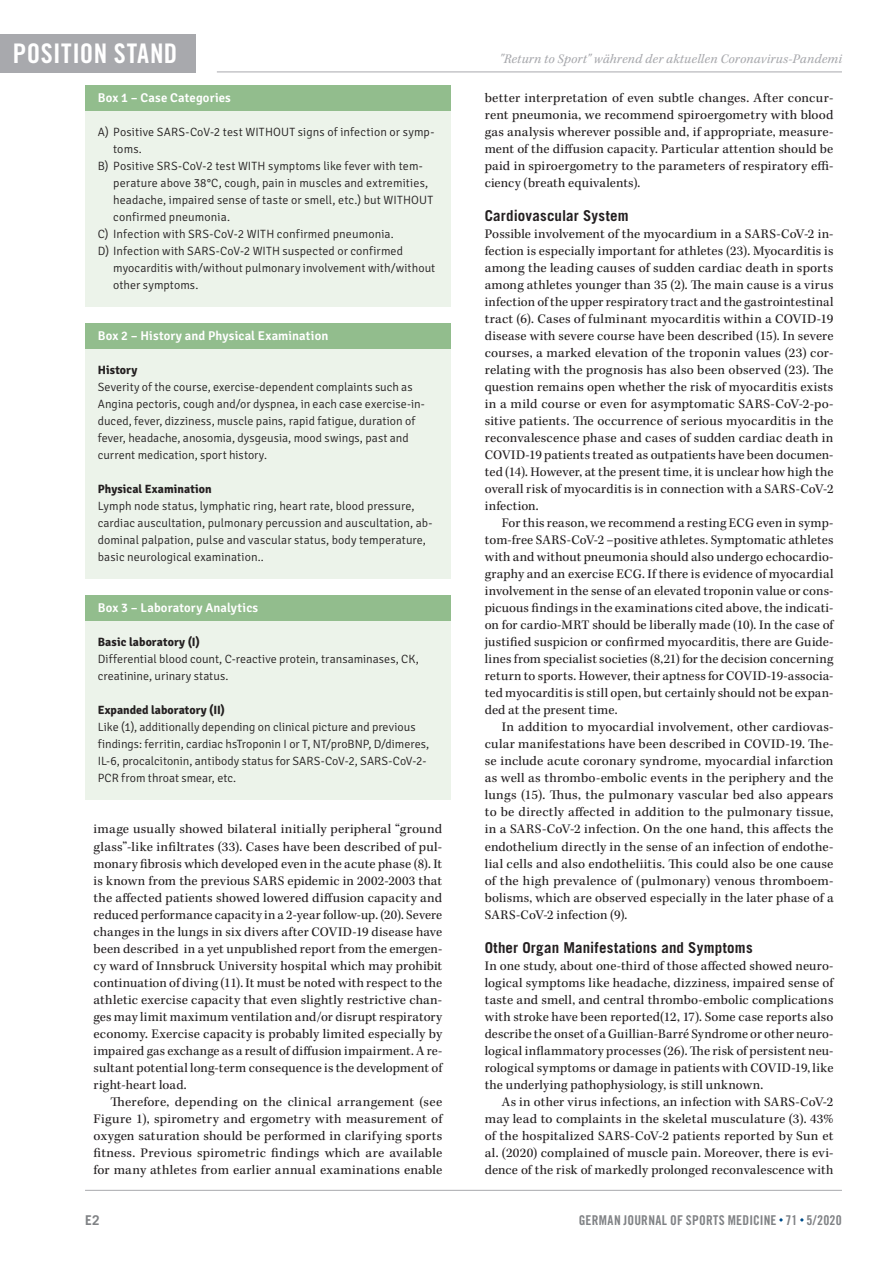
<style>
.page{position:relative;width:893px;height:1263px;background:#fff}
.page>*{position:absolute;margin:0;border:0;box-sizing:border-box;transform-origin:0 0}
.t1{font:27px "Trade Gothic LT Std Bd Cn 20";letter-spacing:.02em;color:#fff}
.ORG_Copy__Subline{font:700 15px "Trade Gothic LT Std";letter-spacing:.015em;color:#231f20}
.ORG_Copy__ohne_Einzu{font:13.5px/17px "Kepler Std";letter-spacing:.01em;color:#231f20;text-align:justify}
.ORG_Copy__Normal{font:13.5px/17px "Kepler Std";letter-spacing:.015em;color:#231f20;text-align:justify}
.t2{font:italic 13.5px "Kepler Std";letter-spacing:.015em;color:#a8a9ad}
.t3{font:13.5px "Trade Gothic LT Std Bd Cn 20";letter-spacing:.02em;color:#808285}
.t4{font:700 13.5px "Trade Gothic LT Std";color:#808285}
.DOS_Subline{font:600 12.75px "Signika";letter-spacing:.01em;color:#fff}
.DOS_Bildunterschrift{font:300 12px/17px "Signika";letter-spacing:.005em;color:#231f20}
.DOS_Bildunterschrift-2{font:700 12px "Signika";letter-spacing:.005em;color:#231f20}
</style>
<div class="page">
<div style="left:0;top:34px;width:196px;height:38px;background:#a8a9ad"></div>
<hr style="left:217px;top:72px;width:625px;height:1px;background:#a8a9ad">
<hr style="left:85px;top:1190px;width:757px;height:1px;background:#a8a9ad">
<div style="left:85px;top:85px;width:366px;height:221px;background:#ecf3ea"></div>
<div style="left:85px;top:85px;width:366px;height:26px;background:#92bd8d"></div>
<div style="left:85px;top:323px;width:366px;height:255px;background:#ecf3ea"></div>
<div style="left:85px;top:323px;width:366px;height:26px;background:#92bd8d"></div>
<div style="left:85px;top:595px;width:366px;height:204px;background:#ecf3ea"></div>
<div style="left:85px;top:595px;width:366px;height:26px;background:#92bd8d"></div>
<h1 class="t1" style="left:13px;top:37px;width:166px">POSITION STAND</h1>
<p class="DOS_Subline" style="left:98px;top:90px;width:135px">Box 1 – Case Categories</p>
<p class="DOS_Bildunterschrift" style="left:113px;top:124px;width:323px;text-indent:-15px">A) Positive SARS-CoV-2 test WITHOUT signs of infection or symp&shy;toms.</p>
<p class="DOS_Bildunterschrift" style="left:113px;top:158px;width:322px;text-indent:-15px">B) Positive SRS-CoV-2 test WITH symptoms like fever with tem&shy;perature above 38°C, cough, pain in muscles and extremities, headache, impaired sense of taste or smell, etc.) but WITHOUT confirmed pneumonia.</p>
<p class="DOS_Bildunterschrift" style="left:98px;top:226px;width:298px">C) Infection with SRS-CoV-2 WITH confirmed pneumonia.</p>
<p class="DOS_Bildunterschrift" style="left:113px;top:243px;width:324px;text-indent:-15px">D) Infection with SARS-CoV-2 WITH suspected or confirmed myocarditis with/without pulmonary involvement with/without other symptoms.</p>
<p class="DOS_Subline" style="left:98px;top:328px;width:232px">Box 2 – History and Physical Examination</p>
<p class="DOS_Bildunterschrift-2" style="left:98px;top:363px;width:41px">History</p>
<p class="DOS_Bildunterschrift" style="left:98px;top:379px;width:329px">Severity of the course, exercise-dependent complaints such as Angina pectoris, cough and/or dyspnea, in each case exercise-in&shy;duced, fever, dizziness, muscle pains, rapid fatigue, duration of fever, headache, anosomia, dysgeusia, mood swings, past and current medication, sport history.</p>
<p class="DOS_Bildunterschrift-2" style="left:98px;top:482px;width:115px">Physical Examination</p>
<p class="DOS_Bildunterschrift" style="left:98px;top:498px;width:336px">Lymph node status, lymphatic ring, heart rate, blood pressure, cardiac auscultation, pulmonary percussion and auscultation, ab&shy;dominal palpation, pulse and vascular status, body temperature, basic neurological examination..</p>
<p class="DOS_Subline" style="left:98px;top:600px;width:162px">Box 3 – Laboratory Analytics</p>
<p class="DOS_Bildunterschrift-2" style="left:98px;top:635px;width:104px">Basic laboratory (I)</p>
<p class="DOS_Bildunterschrift" style="left:98px;top:651px;width:322px">Differential blood count, C-reactive protein, transaminases, CK, creatinine, urinary status.</p>
<p class="DOS_Bildunterschrift-2" style="left:98px;top:703px;width:129px">Expanded laboratory (II)</p>
<p class="DOS_Bildunterschrift" style="left:98px;top:719px;width:333px">Like (1), additionally depending on clinical picture and previous findings: ferritin, cardiac hsTroponin I or T, NT/proBNP, D/dimeres, IL-6, procalcitonin, antibody status for SARS-CoV-2, SARS-CoV-2- PCR from throat smear, etc.</p>
<p class="ORG_Copy__ohne_Einzu" style="left:94px;top:821px;width:350px">image usually showed bilateral initially peripheral “ground glass”-like infiltrates (33). Cases have been described of pul&shy;monary fibrosis which developed even in the acute phase (8). It is known from the previous SARS epidemic in 2002-2003 that the affected patients showed lowered diffusion capacity and reduced performance capacity in a 2-year follow-up. (20). Severe changes in the lungs in six divers after COVID-19 disease have been described in a yet unpublished report from the emergen&shy;cy ward of Innsbruck University hospital which may prohibit continuation of diving (11). It must be noted with respect to the athletic exercise capacity that even slightly restrictive chan&shy;ges may limit maximum ventilation and/or disrupt respiratory economy. Exercise capacity is probably limited especially by impaired gas exchange as a result of diffusion impairment. A re&shy;sultant potential long-term consequence is the development of right-heart load.</p>
<p class="ORG_Copy__Normal" style="left:94px;top:1093px;width:350px;text-indent:17px">Therefore, depending on the clinical arrangement (see Figure 1), spirometry and ergometry with measurement of oxygen saturation should be performed in clarifying sports fitness. Previous spirometric findings which are available for many athletes from earlier annual examinations enable</p>
<p class="t2" style="left:499px;top:51px;width:344px">"Return to Sport" während der aktuellen Coronavirus-Pandemi</p>
<p class="ORG_Copy__Normal" style="left:485px;top:90px;width:350px">better interpretation of even subtle changes. After concur&shy;rent pneumonia, we recommend spiroergometry with blood gas analysis wherever possible and, if appropriate, measure&shy;ment of the diffusion capacity. Particular attention should be paid in spiroergometry to the parameters of respiratory effi&shy;ciency (breath equivalents).</p>
<p class="ORG_Copy__Subline" style="left:485px;top:207px;width:145px">Cardiovascular System</p>
<p class="ORG_Copy__ohne_Einzu" style="left:485px;top:226px;width:350px">Possible involvement of the myocardium in a SARS-CoV-2 in&shy;fection is especially important for athletes (23). Myocarditis is among the leading causes of sudden cardiac death in sports among athletes younger than 35 (2). The main cause is a virus infection of the upper respiratory tract and the gastrointestinal tract (6). Cases of fulminant myocarditis within a COVID-19 disease with severe course have been described (15). In severe courses, a marked elevation of the troponin values (23) cor&shy;relating with the prognosis has also been observed (23). The question remains open whether the risk of myocarditis exists in a mild course or even for asymptomatic SARS-CoV-2-po&shy;sitive patients. The occurrence of serious myocarditis in the reconvalescence phase and cases of sudden cardiac death in COVID-19 patients treated as outpatients have been documen&shy;ted (14). However, at the present time, it is unclear how high the overall risk of myocarditis is in connection with a SARS-CoV-2 infection.</p>
<p class="ORG_Copy__Normal" style="left:485px;top:515px;width:350px;text-indent:17px">For this reason, we recommend a resting ECG even in symp&shy;tom-free SARS-CoV-2 –positive athletes. Symptomatic athletes with and without pneumonia should also undergo echocardio&shy;graphy and an exercise ECG. If there is evidence of myocardial involvement in the sense of an elevated troponin value or cons&shy;picuous findings in the examinations cited above, the indicati&shy;on for cardio-MRT should be liberally made (10). In the case of justified suspicion or confirmed myocarditis, there are Guide&shy;lines from specialist societies (8,21) for the decision concerning return to sports. However, their aptness for COVID-19-associa&shy;ted myocarditis is still open, but certainly should not be expan&shy;ded at the present time.</p>
<p class="ORG_Copy__Normal" style="left:485px;top:719px;width:350px;text-indent:17px">In addition to myocardial involvement, other cardiovas&shy;cular manifestations have been described in COVID-19. The&shy;se include acute coronary syndrome, myocardial infarction as well as thrombo-embolic events in the periphery and the lungs (15). Thus, the pulmonary vascular bed also appears to be directly affected in addition to the pulmonary tissue, in a SARS-CoV-2 infection. On the one hand, this affects the endothelium directly in the sense of an infection of endothe&shy;lial cells and also endotheliitis. This could also be one cause of the high prevalence of (pulmonary) venous thromboem&shy;bolisms, which are observed especially in the later phase of a SARS-CoV-2 infection (9).</p>
<p class="ORG_Copy__Subline" style="left:485px;top:938px;width:269px">Other Organ Manifestations and Symptoms</p>
<p class="ORG_Copy__ohne_Einzu" style="left:485px;top:957px;width:350px">In one study, about one-third of those affected showed neuro&shy;logical symptoms like headache, dizziness, impaired sense of taste and smell, and central thrombo-embolic complications with stroke have been reported(12, 17). Some case reports also describe the onset of a Guillian-Barré Syndrome or other neuro&shy;logical inflammatory processes (26). The risk of persistent neu&shy;rological symptoms or damage in patients with COVID-19, like the underlying pathophysiology, is still unknown.</p>
<p class="ORG_Copy__Normal" style="left:485px;top:1093px;width:350px;text-indent:17px">As in other virus infections, an infection with SARS-CoV-2 may lead to complaints in the skeletal musculature (3). 43% of the hospitalized SARS-CoV-2 patients reported by Sun et al. (2020) complained of muscle pain. Moreover, there is evi&shy;dence of the risk of markedly prolonged reconvalescence with</p>
<p class="t4" style="left:85px;top:1211px;width:16px">E2</p>
<p class="t3" style="left:579px;top:1212px;width:265px">GERMAN JOURNAL OF SPORTS MEDICINE 71 5/2020</p>
</div>
